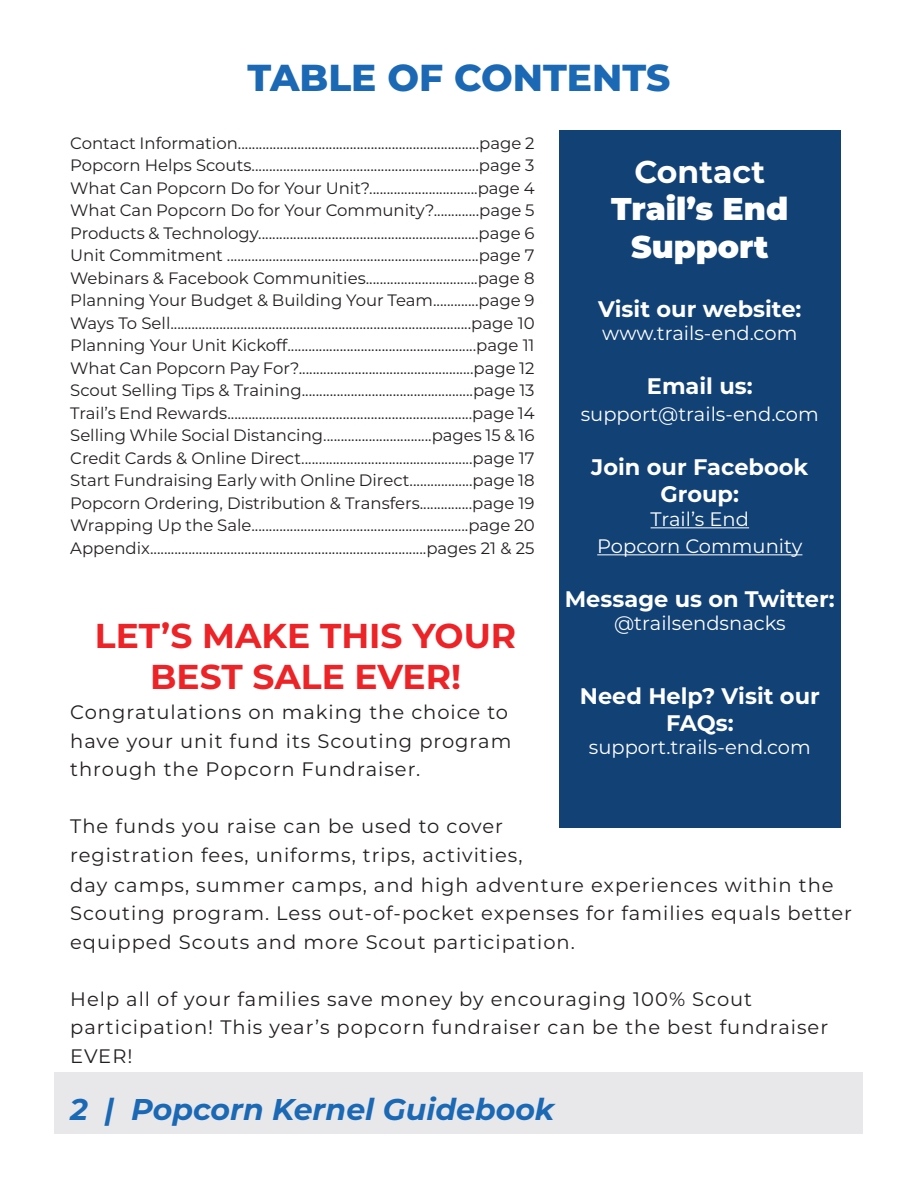
<style>
.page{position:relative;width:918px;height:1188px;background:#fff}
.page>*{position:absolute;margin:0;border:0;box-sizing:border-box;transform-origin:0 0}
.t1{font:800 37.5px "Montserrat";color:#1b68b4}
.t2{font:700 34.5px "Montserrat";color:#ec2327}
.t3{font:900 31.5px/37.8px "Montserrat";color:#fff;text-align:center}
.t4{font:700 31.5px "Montserrat";color:#fff}
.t5{font:italic 700 30px "Montserrat";color:#1b68b4}
.t6{font:700 22.5px/27px "Montserrat";color:#fff;text-align:center}
.t7{font:19.5px/28.5px "Montserrat";letter-spacing:.05em;color:#231f20}
.t8{font:19.5px "Montserrat";color:#fff}
.t9{font:16.5px "Montserrat";color:#231f20}
</style>
<div class="page">
<div style="left:55px;top:1072px;width:808px;height:61px;background:#e8e8ea"></div>
<div style="left:559px;top:130px;width:282px;height:698px;background:#114175"></div>
<hr style="left:651px;top:527px;width:98px;height:1px;background:#fff">
<hr style="left:597px;top:554px;width:205px;height:1px;background:#fff">
<p class="t1" style="left:248px;top:51px;width:424px">TABLE OF CONTENTS</p>
<p class="t9" style="left:70px;top:131px;width:466px">Contact Information.....................................................................page 2</p>
<p class="t9" style="left:70px;top:154px;width:466px">Popcorn Helps Scouts.................................................................page 3</p>
<p class="t9" style="left:70px;top:177px;width:466px">What Can Popcorn Do for Your Unit?...............................page 4</p>
<p class="t9" style="left:70px;top:199px;width:466px">What Can Popcorn Do for Your Community?.............page 5</p>
<p class="t9" style="left:70px;top:222px;width:466px">Products &amp; Technology...............................................................page 6</p>
<p class="t9" style="left:70px;top:244px;width:466px">Unit Commitment ........................................................................page 7</p>
<p class="t9" style="left:70px;top:267px;width:466px">Webinars &amp; Facebook Communities................................page 8</p>
<p class="t9" style="left:70px;top:289px;width:466px">Planning Your Budget &amp; Building Your Team.............page 9</p>
<p class="t9" style="left:70px;top:312px;width:466px">Ways To Sell......................................................................................page 10</p>
<p class="t9" style="left:70px;top:334px;width:466px">Planning Your Unit Kickoff......................................................page 11</p>
<p class="t9" style="left:70px;top:357px;width:466px">What Can Popcorn Pay For?..................................................page 12</p>
<p class="t9" style="left:70px;top:379px;width:466px">Scout Selling Tips &amp; Training.................................................page 13</p>
<p class="t9" style="left:70px;top:402px;width:466px">Trail’s End Rewards......................................................................page 14</p>
<p class="t9" style="left:70px;top:424px;width:466px">Selling While Social Distancing...............................pages 15 &amp; 16</p>
<p class="t9" style="left:70px;top:447px;width:466px">Credit Cards &amp; Online Direct.................................................page 17</p>
<p class="t9" style="left:70px;top:469px;width:466px">Start Fundraising Early with Online Direct..................page 18</p>
<p class="t9" style="left:70px;top:492px;width:466px">Popcorn Ordering, Distribution &amp; Transfers...............page 19</p>
<p class="t9" style="left:70px;top:514px;width:466px">Wrapping Up the Sale..............................................................page 20</p>
<p class="t9" style="left:70px;top:537px;width:466px">Appendix...............................................................................pages 21 &amp; 25</p>
<p class="t2" style="left:95px;top:611px;width:423px">LET’S MAKE THIS YOUR</p>
<p class="t2" style="left:150px;top:652px;width:312px">BEST SALE EVER!</p>
<p class="t7" style="left:70px;top:698px;width:443px">Congratulations on making the choice to have your unit fund its Scouting program through the Popcorn Fundraiser.</p>
<p class="t7" style="left:70px;top:812px;width:454px">The funds you raise can be used to cover registration fees, uniforms, trips, activities,</p>
<p class="t4" style="left:634px;top:149px;width:132px">Contact</p>
<p class="t3" style="left:611px;top:188px;width:179px">Trail’s End<br>Support</p>
<p class="t6" style="left:598px;top:294px;width:205px">Visit our website:</p>
<p class="t8" style="left:602px;top:320px;width:197px">www.trails-end.com</p>
<p class="t6" style="left:647px;top:372px;width:107px">Email us:</p>
<p class="t8" style="left:581px;top:401px;width:240px">support@trails-end.com</p>
<p class="t6" style="left:591px;top:453px;width:219px">Join our Facebook<br>Group:</p>
<p class="t8" style="left:651px;top:506px;width:100px">Trail’s End</p>
<p class="t8" style="left:597px;top:533px;width:207px">Popcorn Community</p>
<p class="t6" style="left:565px;top:584px;width:272px">Message us on Twitter:</p>
<p class="t8" style="left:614px;top:610px;width:173px">@trailsendsnacks</p>
<p class="t6" style="left:580px;top:681px;width:242px">Need Help? Visit our<br>FAQs:</p>
<p class="t8" style="left:589px;top:734px;width:224px">support.trails-end.com</p>
<p class="t7" style="left:70px;top:870px;width:783px">day camps, summer camps, and high adventure experiences within the<br>Scouting program. Less out-of-pocket expenses for families equals better equipped Scouts and more Scout participation.</p>
<p class="t7" style="left:70px;top:984px;width:684px">Help all of your families save money by encouraging 100% Scout</p>
<p class="t7" style="left:70px;top:1013px;width:760px">participation! This year’s popcorn fundraiser can be the best fundraiser<br>EVER!</p>
<p class="t5" style="left:70px;top:1088px;width:486px">2 | Popcorn Kernel Guidebook</p>
</div>
